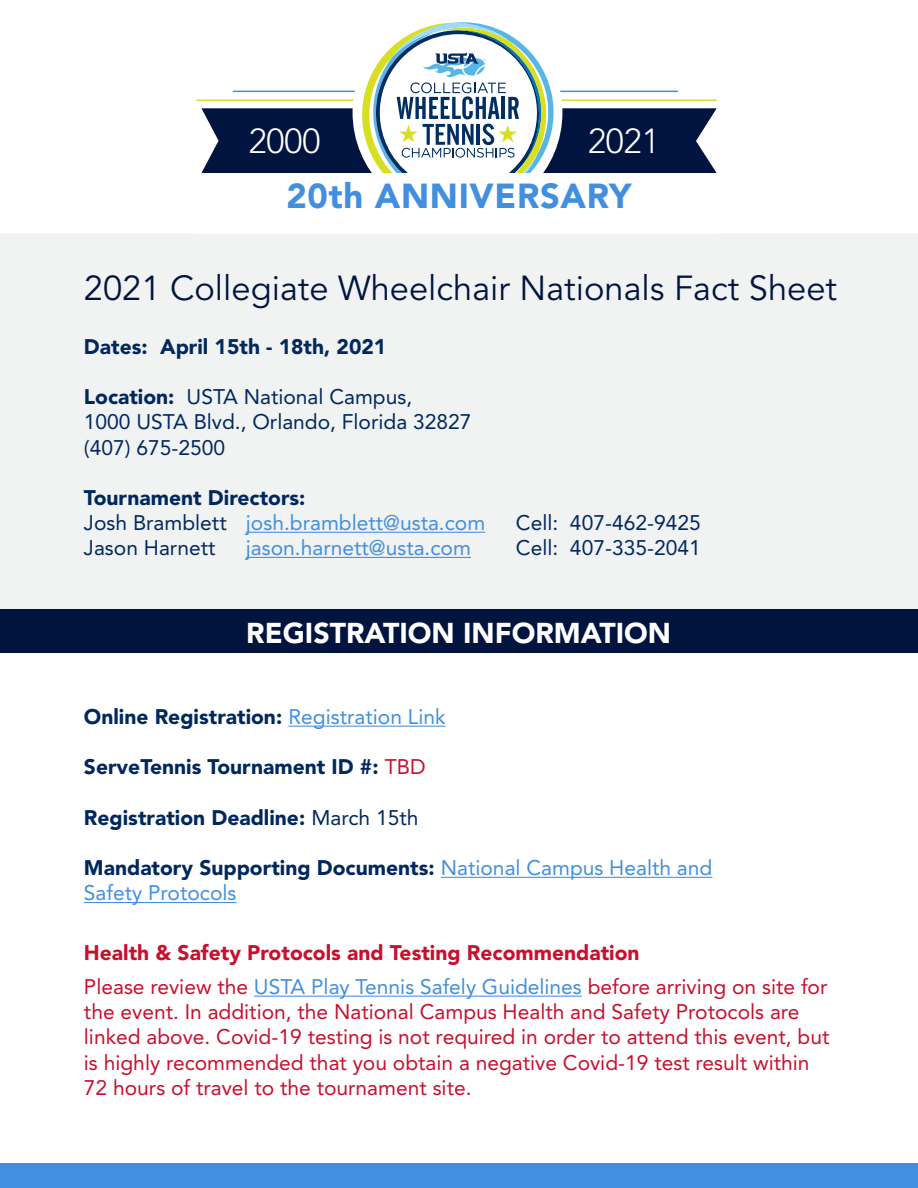
<style>
.page{position:relative;width:918px;height:1188px;background:#fff}
.page>*{position:absolute;margin:0;border:0;box-sizing:border-box;transform-origin:0 0}
.t1{font:34.5px "Avenir";color:#00143f}
.t2{font:900 34.5px "Avenir";letter-spacing:.02em;color:#418fde}
.t3{font:300 34.5px "Avenir";color:#fff}
.t4{font:900 28.5px "Avenir";color:#fff}
.t5{font:21px/25.2px "Avenir";color:#c8102e}
.t6{font:21px/25.2px "Avenir";color:#418fde}
.t7{font:21px/25.2px "Avenir";color:#00285e}
.t8{font:900 21px "Avenir";color:#00285e}
.t9{font:900 21px/34.2px "Avenir";color:#c8102e}
.s1{font-weight:900}
.s2{font-weight:900;color:#00285e}
.s3{color:#00285e}
.s4{font-weight:400;color:#418fde}
.s5{font-weight:400;color:#c8102e}
.s6{font-weight:400}
</style>
<div class="page">
<div style="left:0;top:234px;width:918px;height:375px;background:#f1f2f2"></div>
<hr style="left:196px;top:99px;width:521px;height:2px;background:#d7df23">
<svg style="left:201px;top:22px;width:516px;height:151px"></svg>
<hr style="left:246px;top:532px;width:239px;height:1px;background:#418fde">
<hr style="left:246px;top:557px;width:225px;height:1px;background:#418fde">
<hr style="left:288px;top:726px;width:158px;height:1px;background:#418fde">
<hr style="left:441px;top:877px;width:271px;height:1px;background:#418fde">
<hr style="left:84px;top:902px;width:153px;height:1px;background:#418fde">
<hr style="left:254px;top:996px;width:328px;height:1px;background:#418fde">
<div style="left:0;top:609px;width:918px;height:44px;background:#00143f"></div>
<div style="left:0;top:1164px;width:918px;height:24px;background:#418fde"></div>
<h1 class="t3" style="left:249px;top:121px;width:73px">2000</h1>
<h1 class="t3" style="left:588px;top:121px;width:73px">2021</h1>
<h1 class="t2" style="left:287px;top:175px;width:347px">20th ANNIVERSARY</h1>
<h1 class="t1" style="left:84px;top:269px;width:755px">2021 Collegiate Wheelchair Nationals Fact Sheet</h1>
<p class="t8" style="left:84px;top:334px;width:304px">Dates: April 15th - 18th, 2021</p>
<p class="t7" style="left:84px;top:384px;width:389px"><span class="s1">Location:</span> USTA National Campus,<br>1000 USTA Blvd., Orlando, Florida 32827 (407) 675-2500</p>
<p class="t6" style="left:84px;top:485px;width:403px"><span class="s2">Tournament Directors:<br></span><span class="s3">Josh Bramblett</span> josh.bramblett@usta.com</p>
<p class="t7" style="left:516px;top:510px;width:186px">Cell: 407-462-9425</p>
<p class="t7" style="left:84px;top:536px;width:133px">Jason Harnett</p>
<p class="t6" style="left:246px;top:536px;width:227px">jason.harnett@usta.com</p>
<p class="t7" style="left:516px;top:536px;width:186px">Cell: 407-335-2041</p>
<h2 class="t4" style="left:246px;top:616px;width:426px">REGISTRATION INFORMATION</h2>
<p class="t8" style="left:84px;top:704px;width:363px">Online Registration: <span class="s4">Registration Link</span></p>
<p class="t8" style="left:84px;top:754px;width:343px">ServeTennis Tournament ID #: <span class="s5">TBD</span></p>
<p class="t8" style="left:84px;top:805px;width:336px">Registration Deadline: <span class="s6">March 15th</span></p>
<p class="t6" style="left:84px;top:856px;width:630px"><span class="s2">Mandatory Supporting Documents:</span> National Campus Health and<br>Safety Protocols</p>
<p class="t9" style="left:84px;top:935px;width:745px">Health &amp; Safety Protocols and Testing Recommendation<br><span class="s6">Please review the</span> <span class="s4">USTA Play Tennis Safely Guidelines</span> <span class="s6">before arriving on site for</span></p>
<p class="t5" style="left:84px;top:1000px;width:747px">the event. In addition, the National Campus Health and Safety Protocols are linked above. Covid-19 testing is not required in order to attend this event, but is highly recommended that you obtain a negative Covid-19 test result within 72 hours of travel to the tournament site.</p>
</div>
